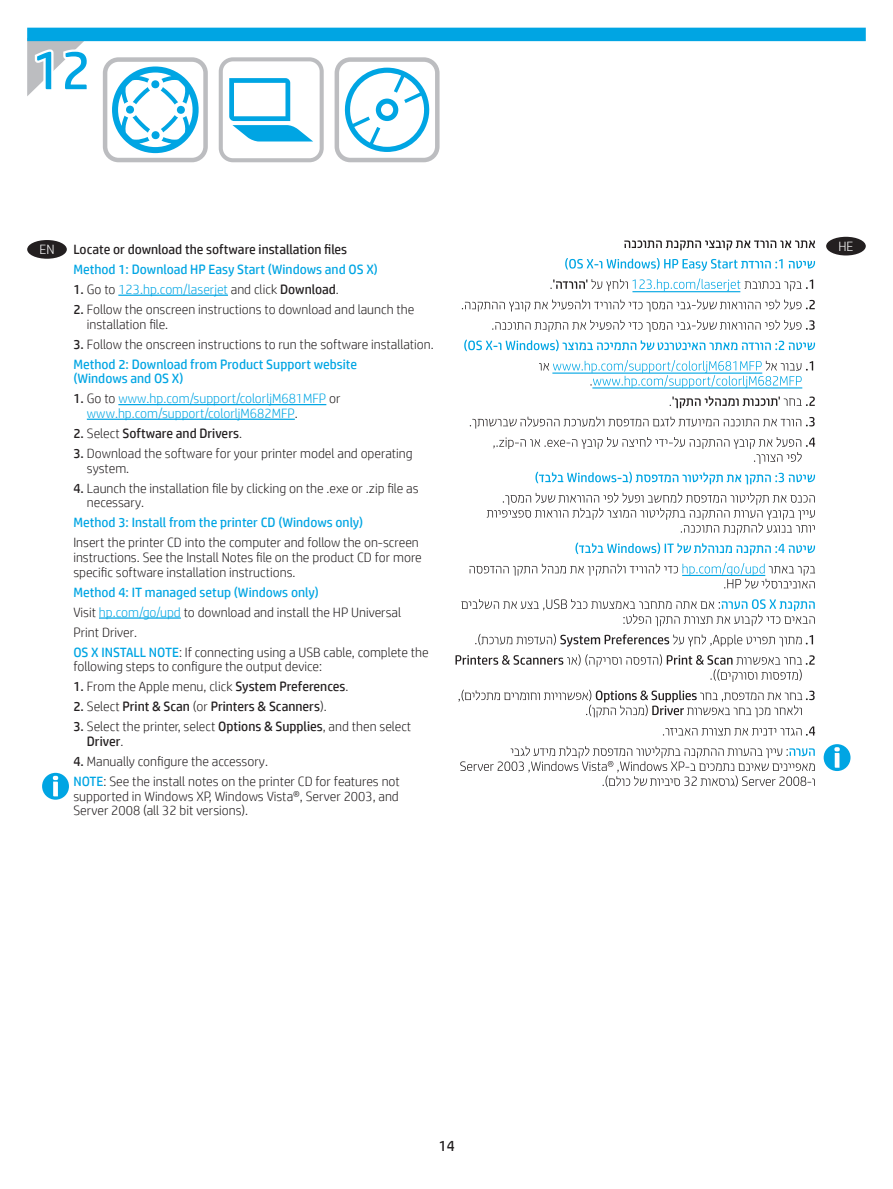
<style>
.page{position:relative;width:893px;height:1189px;background:#fff}
.page>*{position:absolute;margin:0;border:0;box-sizing:border-box;transform-origin:0 0}
.t1{font:54px "HP Simplified";color:#00a5e3}
.t2{font:15px "HP Simplified";color:#231f20}
.t3{font:300 13.5px/14.5px "HP Simplified";color:#231f20}
.t4{font:300 13.5px/14.5px "HP Simplified";color:#00a5e3}
.t5{font:13.5px "HP Simplified";color:#231f20}
.t6{font:13.5px "HP Simplified";color:#00a5e3}
.t7{font:300 13.5px "HP Simplified";color:#fff}
.s1{font-weight:400;color:#231f20}
.s2{color:#231f20}
.s3{font-weight:400}
.s4{font-weight:400;color:#00a5e3}
.s5{font-weight:300}
.s6{color:#00a5e3}
</style>
<div class="page">
<div style="left:27px;top:28px;width:838px;height:13px;background:#00a5e3"></div>
<svg style="left:27px;top:38px;width:65px;height:58px"></svg>
<div style="left:334px;top:57px;width:105px;height:105px;border:4px solid #bcbdc0;border-radius:14px"></div>
<svg style="left:339px;top:68px;width:96px;height:84px"></svg>
<div style="left:219px;top:57px;width:105px;height:105px;border:4px solid #bcbdc0;border-radius:12px"></div>
<svg style="left:229px;top:78px;width:84px;height:63px"></svg>
<div style="left:103px;top:57px;width:105px;height:105px;border:4px solid #bcbdc0;border-radius:13px"></div>
<svg style="left:112px;top:66px;width:91px;height:87px"></svg>
<div style="left:27px;top:240px;width:40px;height:19px;background:#231f20;border-radius:50%"></div>
<hr style="left:118px;top:294px;width:110px;height:2px;background:#00a5e3">
<hr style="left:118px;top:404px;width:208px;height:1px;background:#00a5e3">
<hr style="left:87px;top:418px;width:208px;height:2px;background:#00a5e3">
<hr style="left:99px;top:617px;width:82px;height:1px;background:#00a5e3">
<svg style="left:42px;top:772px;width:27px;height:27px"></svg>
<svg style="left:823px;top:744px;width:27px;height:27px"></svg>
<div style="left:826px;top:237px;width:39px;height:18px;background:#231f20;border-radius:50%"></div>
<svg style="left:460px;top:746px;width:354px;height:41px"></svg>
<svg style="left:461px;top:599px;width:353px;height:27px"></svg>
<svg style="left:469px;top:563px;width:346px;height:25px"></svg>
<svg style="left:575px;top:542px;width:240px;height:13px"></svg>
<svg style="left:486px;top:493px;width:328px;height:42px"></svg>
<svg style="left:535px;top:472px;width:280px;height:12px"></svg>
<svg style="left:493px;top:437px;width:322px;height:27px"></svg>
<svg style="left:470px;top:416px;width:344px;height:12px"></svg>
<svg style="left:669px;top:396px;width:145px;height:12px"></svg>
<svg style="left:539px;top:360px;width:274px;height:28px"></svg>
<svg style="left:464px;top:340px;width:351px;height:11px"></svg>
<svg style="left:492px;top:320px;width:322px;height:12px"></svg>
<svg style="left:462px;top:299px;width:352px;height:12px"></svg>
<svg style="left:565px;top:258px;width:250px;height:13px"></svg>
<svg style="left:624px;top:240px;width:191px;height:10px"></svg>
<hr style="left:552px;top:372px;width:210px;height:1px;background:#00a5e3">
<hr style="left:592px;top:387px;width:210px;height:1px;background:#00a5e3">
<hr style="left:682px;top:575px;width:83px;height:1px;background:#00a5e3">
<svg style="left:550px;top:278px;width:263px;height:13px"></svg>
<hr style="left:632px;top:291px;width:108px;height:1px;background:#00a5e3">
<svg style="left:475px;top:634px;width:338px;height:12px"></svg>
<svg style="left:455px;top:654px;width:359px;height:28px"></svg>
<svg style="left:458px;top:689px;width:356px;height:28px"></svg>
<svg style="left:662px;top:726px;width:153px;height:9px"></svg>
<h1 class="t1" style="left:33px;top:35px;width:59px">12</h1>
<p class="t7" style="left:39px;top:240px;width:17px">EN</p>
<p class="t5" style="left:73px;top:240px;width:275px">Locate or download the software installation files</p>
<p class="t6" style="left:73px;top:260px;width:306px">Method 1: Download HP Easy Start (Windows and OS X)</p>
<p class="t4" style="left:73px;top:281px;width:267px"><span class="s1">1.</span> <span class="s2">Go to</span> 123.hp.com/laserjet <span class="s2">and click</span> <span class="s1">Download</span><span class="s2">.</span></p>
<p class="t3" style="left:87px;top:301px;width:329px;text-indent:-13px"><span class="s3">2.</span> Follow the onscreen instructions to download and launch the installation file.</p>
<p class="t3" style="left:73px;top:333px;width:362px;line-height:20px"><span class="s3">3.</span> Follow the onscreen instructions to run the software installation.<br><span class="s4">Method 2: Download from Product Support website</span></p>
<p class="t6" style="left:73px;top:369px;width:112px">(Windows and OS X)</p>
<p class="t4" style="left:87px;top:391px;width:255px;text-indent:-13px"><span class="s1">1.</span> <span class="s2">Go to</span> www.hp.com/support/colorljM681MFP <span class="s2">or </span>www.hp.com/support/colorljM682MFP<span class="s2">.</span></p>
<p class="t5" style="left:73px;top:424px;width:170px">2. <span class="s5">Select</span> Software and Drivers<span class="s5">.</span></p>
<p class="t3" style="left:87px;top:445px;width:327px;text-indent:-13px"><span class="s3">3.</span> Download the software for your printer model and operating system.</p>
<p class="t3" style="left:87px;top:480px;width:333px;text-indent:-13px"><span class="s3">4.</span> Launch the installation file by clicking on the .exe or .zip file as necessary.</p>
<p class="t6" style="left:73px;top:513px;width:291px">Method 3: Install from the printer CD (Windows only)</p>
<p class="t3" style="left:73px;top:535px;width:350px">Insert the printer CD into the computer and follow the on-screen instructions. See the Install Notes file on the product CD for more specific software installation instructions.</p>
<p class="t3" style="left:73px;top:581px;width:357px;line-height:20px"><span class="s4">Method 4: IT managed setup (Windows only)<br></span>Visit <span class="s6">hp.com/go/upd</span> to download and install the HP Universal Print Driver.<br><span class="s4">OS X INSTALL NOTE</span>: If connecting using a USB cable, complete the</p>
<p class="t3" style="left:73px;top:659px;width:250px">following steps to configure the output device:</p>
<p class="t3" style="left:73px;top:679px;width:276px"><span class="s3">1.</span> From the Apple menu, click <span class="s3">System Preferences</span>.</p>
<p class="t5" style="left:73px;top:697px;width:255px">2. <span class="s5">Select</span> Print &amp; Scan <span class="s5">(or</span> Printers &amp; Scanners<span class="s5">).</span></p>
<p class="t3" style="left:87px;top:719px;width:326px;text-indent:-13px"><span class="s3">3.</span> Select the printer, select <span class="s3">Options &amp; Supplies</span>, and then select<br><span class="s3">Driver</span>.</p>
<p class="t3" style="left:73px;top:751px;width:328px;line-height:20px"><span class="s3">4.</span> Manually configure the accessory.<br><span class="s4">NOTE</span>: See the install notes on the printer CD for features not</p>
<p class="t3" style="left:73px;top:788px;width:327px">supported in Windows XP, Windows Vista®, Server 2003, and<br>Server 2008 (all 32 bit versions).</p>
<p class="t2" style="left:439px;top:1136px;width:18px">14</p>
<p class="t7" style="left:838px;top:237px;width:16px">HE</p>
</div>
